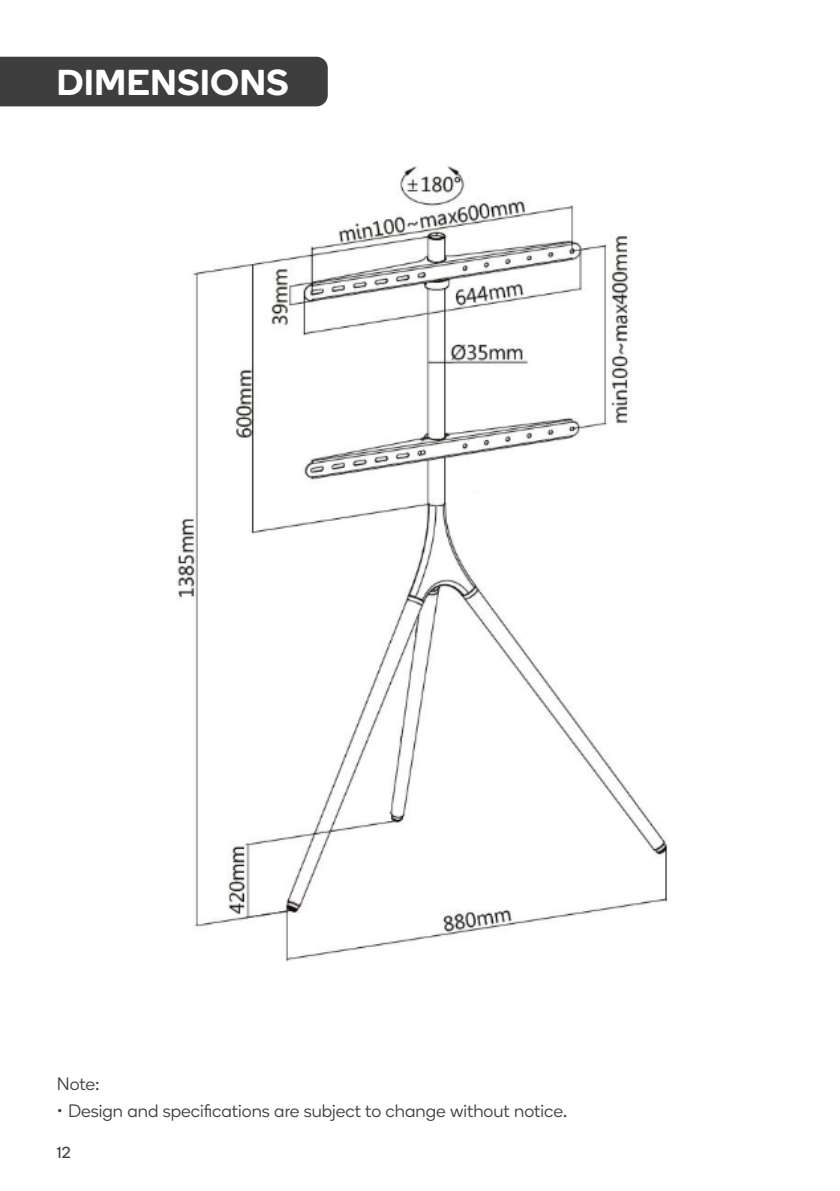
<style>
.page{position:relative;width:840px;height:1191px;background:#fff}
.page>*{position:absolute;margin:0;border:0;box-sizing:border-box;transform-origin:0 0}
.Strip_heading{font:600 36px "Boing";letter-spacing:.02em;color:#fff}
.Warning_list__standa{font:300 18px "Boing";color:#3e3e3f}
.t1{font:16px "Boing";color:#3e3e3f}
</style>
<div class="page">
<div style="left:0;top:57px;width:327px;height:49px;background:#3e3e3f"></div>
<img style="left:177px;top:166px;width:491px;height:796px">
<p class="Strip_heading" style="left:57px;top:58px;width:233px">DIMENSIONS</p>
<p class="Warning_list__standa" style="left:57px;top:1072px;width:44px">Note:</p>
<p class="Warning_list__standa" style="left:57px;top:1099px;width:511px">• Design and specifications are subject to change without notice.</p>
<p class="t1" style="left:57px;top:1141px;width:15px">12</p>
</div>
